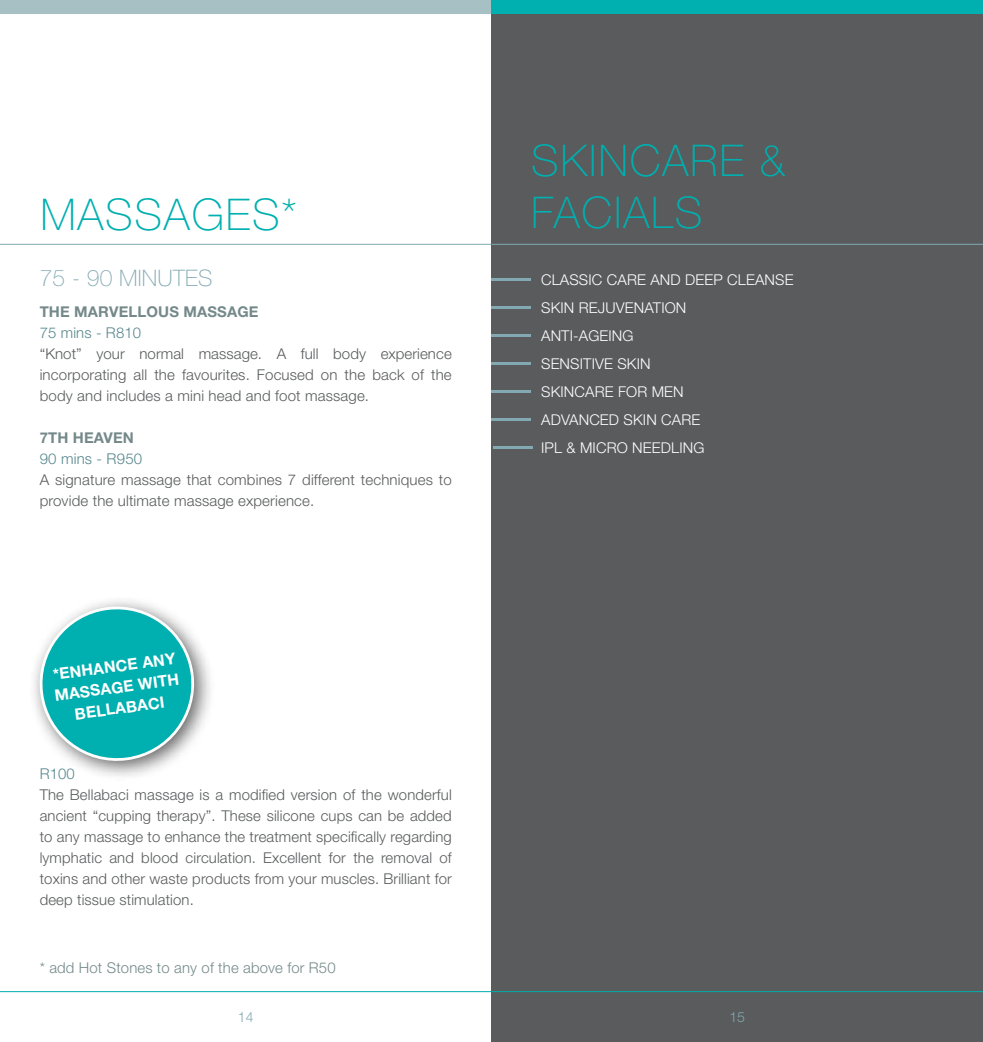
<style>
.page{position:relative;width:983px;height:1042px;background:#fff}
.page>*{position:absolute;margin:0;border:0;box-sizing:border-box;transform-origin:0 0}
.t1{font:100 43.75px/52.5px "Helvetica Neue LT Std";letter-spacing:.04em;color:#00afaf}
.t2{font:100 22.75px "Helvetica Neue LT Std";letter-spacing:.01em;color:#82a9b2}
.t3{font:700 15.75px/21.5px "Helvetica Neue LT Std";color:#fff}
.t4{font:300 14.88px/21px "Helvetica Neue LT Std";letter-spacing:.01em;color:#595b5c;text-align:justify}
.t5{font:300 14.88px/28px "Helvetica Neue LT Std";letter-spacing:.01em;color:#fff}
.t6{font:300 14.88px "Helvetica Neue LT Std";letter-spacing:.01em;color:#75898a}
.t7{font:700 14.88px "Helvetica Neue LT Std";letter-spacing:.01em;color:#75898a}
.t8{font:300 14.88px "Helvetica Neue LT Std";letter-spacing:.01em;color:#57878e}
.t9{font:300 14px "Helvetica Neue LT Std";color:#82a9b2}
</style>
<div class="page">
<hr style="left:0;top:991px;width:491px;height:1px;background:#00afaf">
<div style="left:0;top:0;width:491px;height:13px;background:#a7c0c3"></div>
<hr style="left:0;top:244px;width:491px;height:1px;background:#82a9b2">
<div style="left:29px;top:595px;width:186px;height:187px;background:#000;opacity:.6"></div>
<div style="left:491px;top:0;width:491px;height:1042px;background:#595b5c"></div>
<div style="left:491px;top:0;width:491px;height:13px;background:#00afaf"></div>
<hr style="left:491px;top:991px;width:491px;height:1px;background:#00afaf">
<hr style="left:491px;top:244px;width:491px;height:1px;background:#82a9b2">
<hr style="left:491px;top:278px;width:40px;height:2px;background:#82a9b2">
<hr style="left:491px;top:334px;width:40px;height:2px;background:#82a9b2">
<hr style="left:491px;top:390px;width:40px;height:3px;background:#82a9b2">
<hr style="left:491px;top:306px;width:40px;height:2px;background:#82a9b2">
<hr style="left:491px;top:362px;width:40px;height:2px;background:#82a9b2">
<hr style="left:491px;top:418px;width:40px;height:3px;background:#82a9b2">
<hr style="left:493px;top:446px;width:40px;height:3px;background:#82a9b2">
<svg style="left:36px;top:603px;width:161px;height:161px"></svg>
<h1 class="t1" style="left:40px;top:188px;width:258px">MASSAGES*</h1>
<h2 class="t2" style="left:40px;top:265px;width:174px">75 - 90 MINUTES</h2>
<p class="t7" style="left:40px;top:302px;width:219px">THE MARVELLOUS MASSAGE</p>
<p class="t8" style="left:40px;top:323px;width:103px">75 mins - R810</p>
<p class="t4" style="left:40px;top:343px;width:413px">“Knot” your normal massage. A full body experience incorporating all the favourites. Focused on the back of the body and includes a mini head and foot massage.</p>
<p class="t7" style="left:40px;top:428px;width:84px">7TH HEAVEN</p>
<p class="t8" style="left:40px;top:449px;width:104px">90 mins - R950</p>
<p class="t4" style="left:40px;top:469px;width:413px">A signature massage that combines 7 different techniques to provide the ultimate massage experience.</p>
<p class="t3" style="left:51px;top:663px;width:126px;rotate:-7deg">*Enha nce any massag</p>
<p class="t3" style="left:122px;top:675px;width:55px;rotate:-7deg">e with</p>
<p class="t3" style="left:74px;top:703px;width:33px;rotate:-7deg">Bellaba</p>
<p class="t8" style="left:40px;top:764px;width:37px">R100</p>
<p class="t4" style="left:40px;top:784px;width:413px">The Bellabaci massage is a modified version of the wonderful ancient “cupping therapy”. These silicone cups can be added to any massage to enhance the treatment specifically regarding lymphatic and blood circulation. Excellent for the removal of toxins and other waste products from your muscles. Brilliant for deep tissue stimulation.</p>
<p class="t6" style="left:40px;top:959px;width:297px">* add Hot Stones to any of the above for R50</p>
<p class="t9" style="left:238px;top:1008px;width:17px">14</p>
<h1 class="t1" style="left:531px;top:134px;width:256px">SKINCARE &amp;<br>FACIALS</h1>
<p class="t5" style="left:541px;top:265px;width:254px">CLASSIC CARE AND DEEP CLEANSE<br>SKIN REJUVENATION<br>ANTI-AGEING<br>SENSITIVE SKIN<br>SKINCARE FOR MEN<br>ADVANCED SKIN CARE<br>IPL &amp; MICRO NEEDLING</p>
<p class="t9" style="left:729px;top:1008px;width:17px">15</p>
</div>
